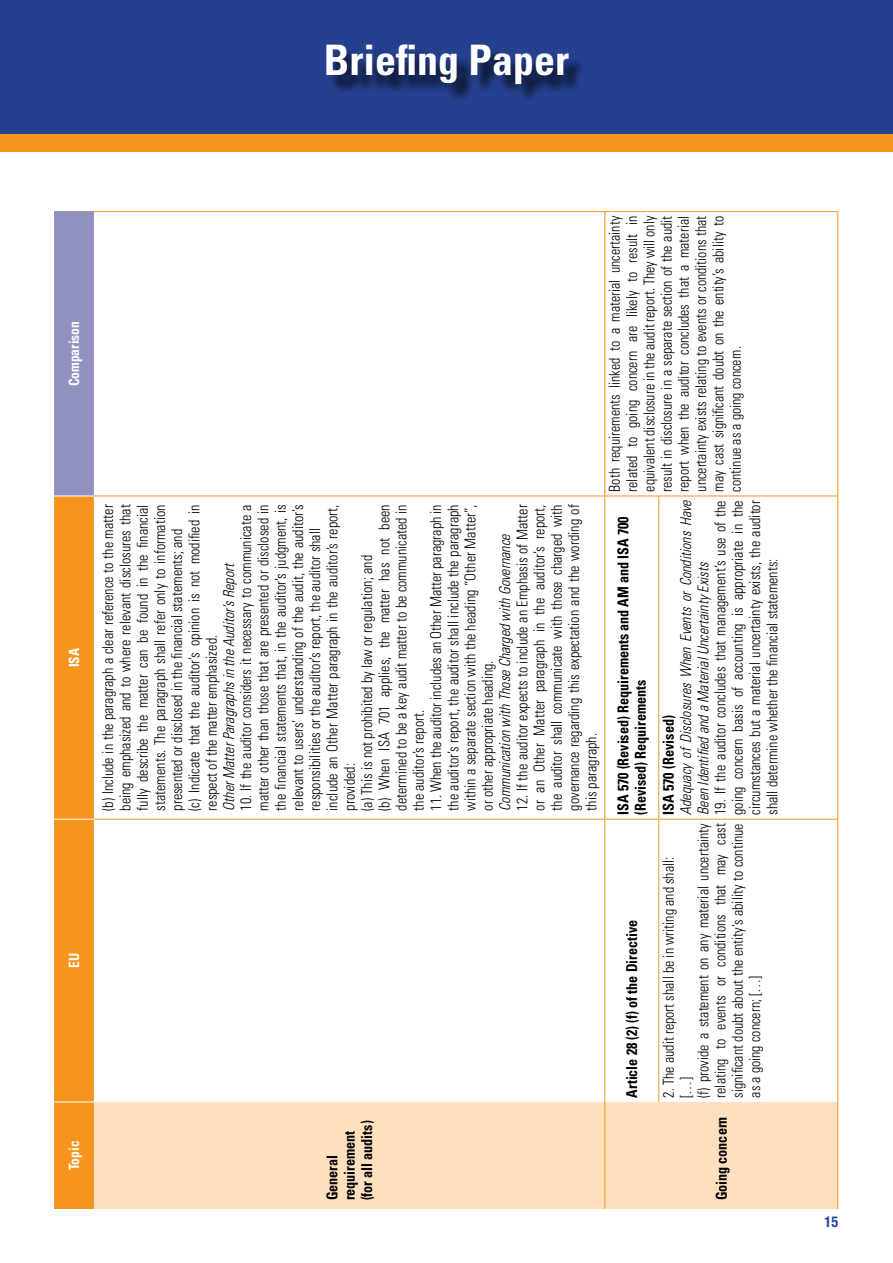
<style>
.page{position:relative;width:893px;height:1263px;background:#fff}
.page>*{position:absolute;margin:0;border:0;box-sizing:border-box;transform-origin:0 0}
.t1{font:700 condensed 42px "Univers LT Std";color:#fff}
.t2{font:300 condensed 15px/17.2px "Univers LT Std";color:#000;text-align:justify;scale:.95 1}
.t3{font:300 condensed 15px/17.2px "Univers LT Std";color:#000;text-align:justify;scale:.94 1}
.t4{font:italic 300 condensed 15px/17.2px "Univers LT Std";color:#000;scale:.95 1}
.t5{font:700 condensed 15px/17.2px "Univers LT Std";color:#000;scale:.94 1}
.t6{font:700 condensed 15px "Univers LT Std";color:#000;scale:.95 1}
.t7{font:700 condensed 15px "Helvetica Neue LT Std";color:#25408f;scale:.94 1}
.t8{font:700 condensed 14.25px "Univers LT Std";color:#fff;scale:.94 1}
</style>
<div class="page">
<div style="left:0;top:0;width:893px;height:140px;background:#25408f"></div>
<div style="left:329px;top:48px;width:258px;height:55px;background:#000;opacity:.75"></div>
<div style="left:0;top:134px;width:893px;height:17px;background:#f7941e"></div>
<div style="left:54px;top:497px;width:40px;height:712px;background:#f7941e"></div>
<div style="left:54px;top:212px;width:40px;height:284px;background:#9192c0"></div>
<div style="left:94px;top:1102px;width:743px;height:107px;background:#fee0bf"></div>
<svg style="left:605px;top:212px;width:232px;height:890px"></svg>
<hr style="left:94px;top:819px;width:510px;height:1px;background:#f7941e">
<hr style="left:605px;top:819px;width:53px;height:1px;background:#f7941e">
<hr style="left:659px;top:819px;width:178px;height:1px;background:#f7941e">
<hr style="left:604px;top:212px;width:1px;height:284px;background:#f7941e">
<hr style="left:604px;top:1102px;width:1px;height:107px;background:#f7941e">
<hr style="left:604px;top:819px;width:1px;height:283px;background:#f7941e">
<hr style="left:604px;top:496px;width:1px;height:323px;background:#f7941e">
<hr style="left:94px;top:211px;width:511px;height:1px;background:#f7941e">
<hr style="left:605px;top:211px;width:54px;height:1px;background:#f7941e">
<hr style="left:659px;top:211px;width:178px;height:1px;background:#f7941e">
<hr style="left:837px;top:1102px;width:1px;height:107px;background:#f7941e">
<hr style="left:837px;top:211px;width:1px;height:285px;background:#f7941e">
<hr style="left:837px;top:819px;width:1px;height:283px;background:#f7941e">
<hr style="left:837px;top:496px;width:1px;height:323px;background:#f7941e">
<hr style="left:94px;top:496px;width:510px;height:1px;background:#f7941e">
<hr style="left:605px;top:496px;width:53px;height:1px;background:#f7941e">
<hr style="left:659px;top:496px;width:178px;height:1px;background:#f7941e">
<hr style="left:54px;top:1101px;width:40px;height:1px;background:#fff">
<hr style="left:54px;top:819px;width:40px;height:1px;background:#fff">
<hr style="left:54px;top:211px;width:40px;height:1px;background:#9192c0">
<hr style="left:658px;top:819px;width:1px;height:283px;background:#f7941e">
<hr style="left:658px;top:496px;width:1px;height:323px;background:#f7941e">
<h1 class="t1" style="left:324px;top:35px;width:246px">Briefing Paper</h1>
<p class="t8" style="left:65px;top:386px;width:70px;rotate:-90deg">Comparison</p>
<p class="t8" style="left:65px;top:667px;width:22px;rotate:-90deg">ISA</p>
<p class="t8" style="left:65px;top:968px;width:17px;rotate:-90deg">EU</p>
<p class="t8" style="left:65px;top:1170px;width:33px;rotate:-90deg">Topic</p>
<p class="t2" style="left:99px;top:811px;width:324px;text-align:left;rotate:-90deg">(b) Include in the paragraph a clear reference to the matter being emphasized and to where relevant disclosures that fully describe the matter can be found in the financial statements. The paragraph shall refer only to information presented or disclosed in the financial statements; and<br>(c) Indicate that the auditor’s opinion is not modified in respect of the matter emphasized.</p>
<p class="t2" style="left:513px;top:811px;width:324px;rotate:-90deg">12. If the auditor expects to include an Emphasis of Matter or an Other Matter paragraph in the auditor’s report, the auditor shall communicate with those charged with governance regarding this expectation and the wording of this paragraph.</p>
<p class="t2" style="left:237px;top:811px;width:324px;text-align:left;rotate:-90deg">10. If the auditor considers it necessary to communicate a matter other than those that are presented or disclosed in the financial statements that, in the auditor’s judgment, is relevant to users’ understanding of the audit, the auditor’s responsibilities or the auditor’s report, the auditor shall include an Other Matter paragraph in the auditor’s report, provided:<br>(a) This is not prohibited by law or regulation; and<br>(b) When ISA 701 applies, the matter has not been determined to be a key audit matter to be communicated in the auditor’s report.</p>
<p class="t2" style="left:427px;top:811px;width:324px;rotate:-90deg">11. When the auditor includes an Other Matter paragraph in the auditor’s report, the auditor shall include the paragraph within a separate section with the heading “Other Matter”, or other appropriate heading.</p>
<p class="t4" style="left:496px;top:811px;width:293px;rotate:-90deg">Communication with Those Charged with Governance</p>
<p class="t4" style="left:220px;top:811px;width:262px;rotate:-90deg">Other Matter Paragraphs in the Auditor’s Report</p>
<p class="t5" style="left:324px;top:1200px;width:87px;rotate:-90deg">General requirement (for all audits)</p>
<p class="t3" style="left:606px;top:492px;width:295px;rotate:-90deg">Both requirements linked to a material uncertainty related to going concern are likely to result in equivalent disclosure in the audit report. They will only result in disclosure in a separate section of the audit report when the auditor concludes that a material uncertainty exists relating to events or conditions that may cast significant doubt on the entity’s ability to continue as a going concern.</p>
<p class="t5" style="left:615px;top:815px;width:319px;rotate:-90deg">ISA 570 (Revised) Requirements and AM and ISA 700 (Revised) Requirements</p>
<p class="t5" style="left:623px;top:1098px;width:191px;rotate:-90deg">Article 28 (2) (f) of the Directive</p>
<p class="t4" style="left:677px;top:815px;width:334px;rotate:-90deg">Adequacy of Disclosures When Events or Conditions Have<br>Been Identified and a Material Uncertainty Exists</p>
<p class="t2" style="left:712px;top:815px;width:333px;rotate:-90deg">19. If the auditor concludes that management’s use of the going concern basis of accounting is appropriate in the circumstances but a material uncertainty exists, the auditor shall determine whether the financial statements:</p>
<p class="t6" style="left:659px;top:815px;width:106px;rotate:-90deg">ISA 570 (Revised)</p>
<p class="t3" style="left:660px;top:1098px;width:293px;text-align:left;rotate:-90deg">2. The audit report shall be in writing and shall:<br>[…]<br>(f) provide a statement on any material uncertainty relating to events or conditions that may cast significant doubt about the entity’s ability to continue as a going concern; […]</p>
<p class="t5" style="left:713px;top:1200px;width:91px;rotate:-90deg">Going concern</p>
<p class="t7" style="left:825px;top:1212px;width:16px">15</p>
</div>
